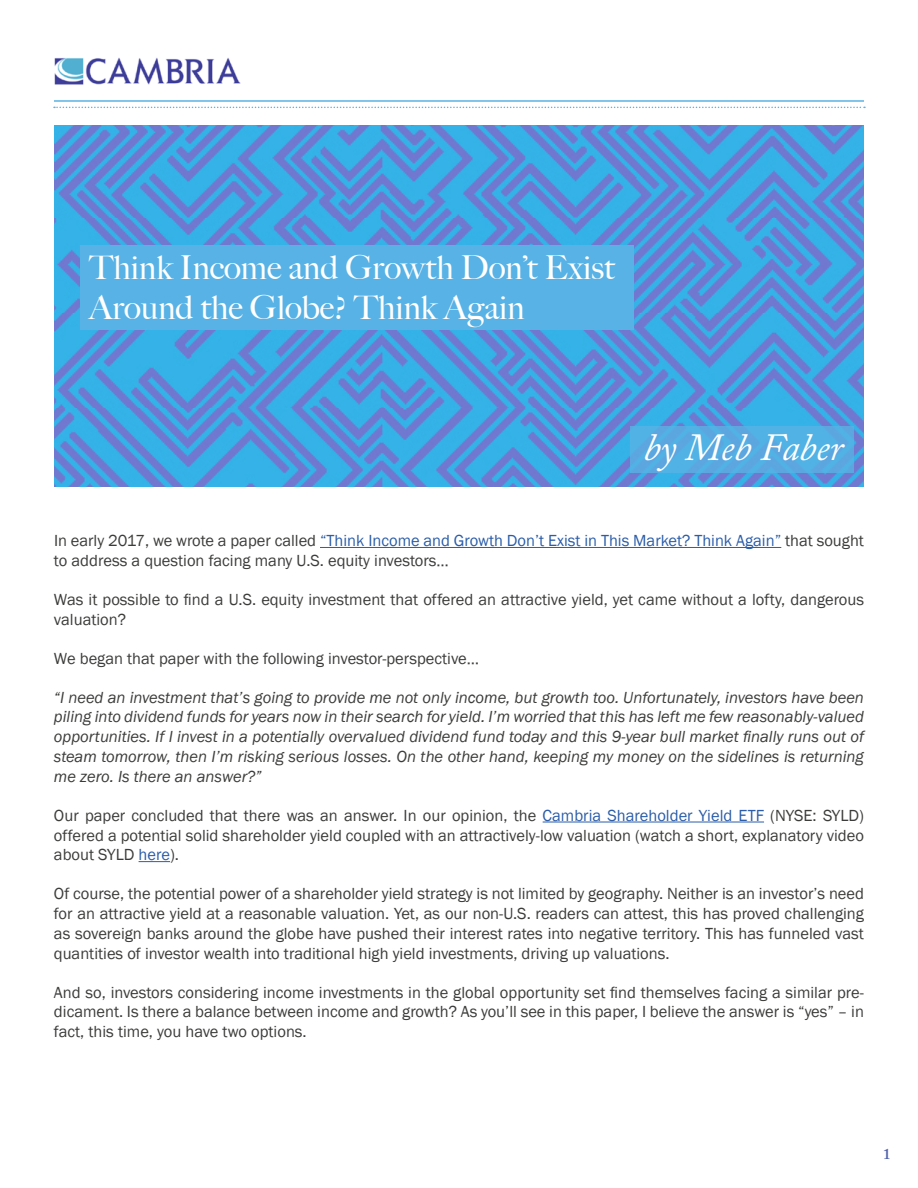
<style>
.page{position:relative;width:918px;height:1188px;background:#fff}
.page>*{position:absolute;margin:0;border:0;box-sizing:border-box;transform-origin:0 0}
.t1{font:italic 38.25px "Adobe Caslon Pro";color:#fff}
.t2{font:500 33px/39.6px "Big Caslon";color:#fff}
.t3{font:16.5px/19.8px "Franklin Gothic";color:#3c3c3b;text-align:justify}
.t4{font:italic 16.5px/19.8px "Franklin Gothic";color:#3c3c3b;text-align:justify}
.t5{font:600 15px "Adobe Caslon Pro";color:#4f60a9}
.s1{color:#2b5da9}
</style>
<div class="page">
<img style="left:54px;top:57px;width:187px;height:28px">
<img style="left:54px;top:125px;width:810px;height:362px">
<hr style="left:54px;top:100px;width:810px;height:2px;background:#58b2e5">
<svg style="left:54px;top:107px;width:811px;height:1px"></svg>
<div style="left:81px;top:245px;width:553px;height:85px;background:#58b2e5"></div>
<div style="left:630px;top:426px;width:224px;height:47px;background:#58b2e5"></div>
<hr style="left:320px;top:547px;width:461px;height:1px;background:#2b5da9">
<hr style="left:543px;top:822px;width:221px;height:1px;background:#2b5da9">
<hr style="left:139px;top:861px;width:31px;height:1px;background:#2b5da9">
<h2 class="t2" style="left:89px;top:246px;width:527px">Think Income and Growth Don’t Exist<br>Around the Globe? Think Again</h2>
<h1 class="t1" style="left:644px;top:424px;width:201px">by Meb Faber</h1>
<p class="t3" style="left:54px;top:531px;width:812px">In early 2017, we wrote a paper called <span class="s1">“Think Income and Growth Don’t Exist in This Market? Think Again”</span> that sought to address a question facing many U.S. equity investors…</p>
<p class="t3" style="left:54px;top:590px;width:812px">Was it possible to find a U.S. equity investment that offered an attractive yield, yet came without a lofty, dangerous valuation?</p>
<p class="t3" style="left:54px;top:649px;width:427px">We began that paper with the following investor-perspective…</p>
<p class="t4" style="left:54px;top:688px;width:812px">“I need an investment that’s going to provide me not only income, but growth too. Unfortunately, investors have been piling into dividend funds for years now in their search for yield. I’m worried that this has left me few reasonably-valued opportunities. If I invest in a potentially overvalued dividend fund today and this 9-year bull market finally runs out of steam tomorrow, then I’m risking serious losses. On the other hand, keeping my money on the sidelines is returning me zero. Is there an answer?”</p>
<p class="t3" style="left:54px;top:806px;width:812px">Our paper concluded that there was an answer. In our opinion, the <span class="s1">Cambria Shareholder Yield ETF</span> (NYSE: SYLD) offered a potential solid shareholder yield coupled with an attractively-low valuation (watch a short, explanatory video about SYLD <span class="s1">here</span>).</p>
<p class="t3" style="left:54px;top:884px;width:812px">Of course, the potential power of a shareholder yield strategy is not limited by geography. Neither is an investor’s need for an attractive yield at a reasonable valuation. Yet, as our non-U.S. readers can attest, this has proved challenging as sovereign banks around the globe have pushed their interest rates into negative territory. This has funneled vast quantities of investor wealth into traditional high yield investments, driving up valuations.</p>
<p class="t3" style="left:54px;top:983px;width:812px">And so, investors considering income investments in the global opportunity set find themselves facing a similar pre&shy;dicament. Is there a balance between income and growth? As you’ll see in this paper, I believe the answer is “yes” – in fact, this time, you have two options.</p>
<p class="t5" style="left:883px;top:1145px;width:9px">1</p>
</div>
